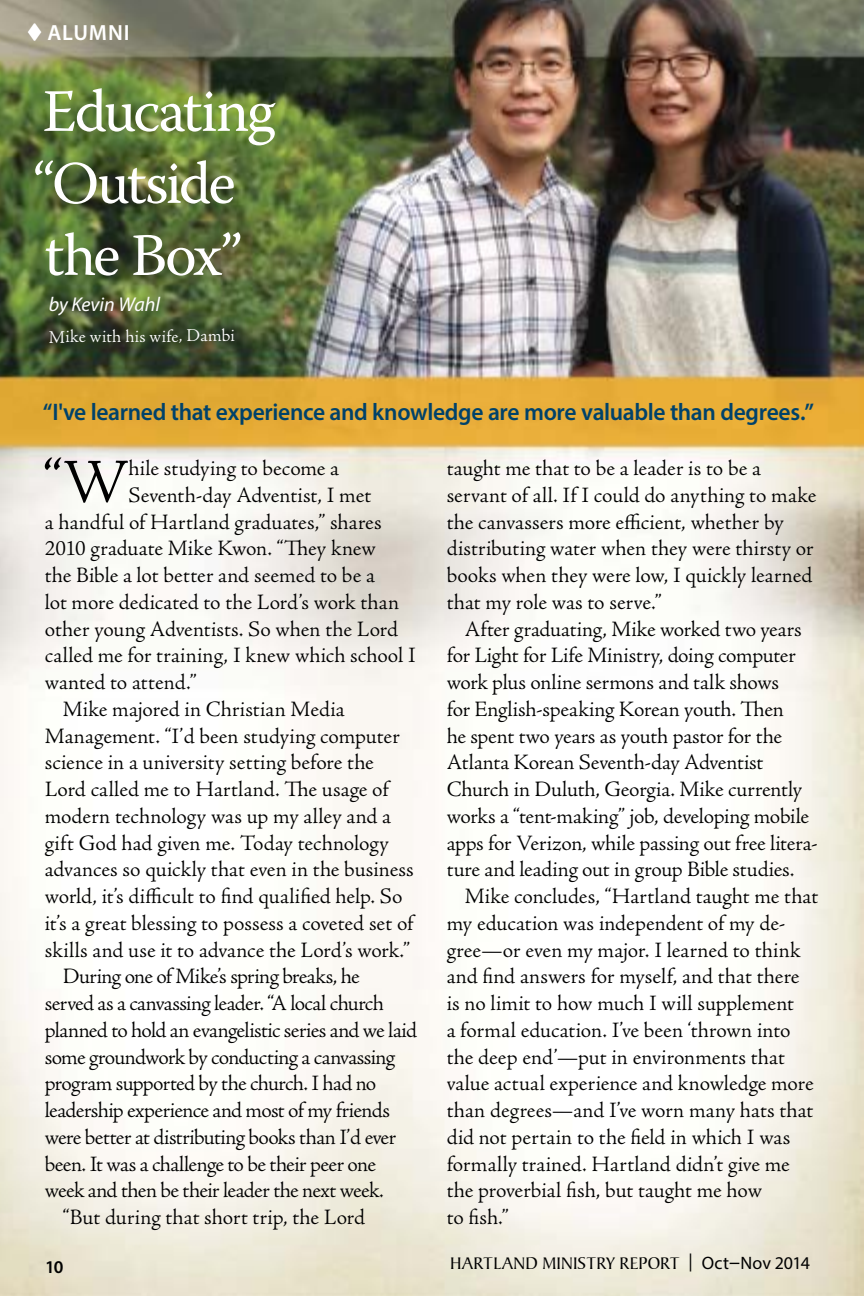
<style>
.page{position:relative;width:864px;height:1296px;background:#fff}
.page>*{position:absolute;margin:0;border:0;box-sizing:border-box;transform-origin:0 0}
.t1{font:300 62.8px "Adobe Jenson Pro";color:#000}
.t2{font:60px/72px "Warnock Pro";letter-spacing:-.04em;color:#fff}
.t3{font:600 24px "Myriad Pro";letter-spacing:-.015em;color:#00426a}
.t4{font:300 22px/26.8px "Adobe Jenson Pro";color:#000}
.t5{font:300 22px "Adobe Jenson Pro";letter-spacing:-.025em;color:#000}
.t6{font:300 22px "Adobe Jenson Pro";letter-spacing:-.03em;color:#000}
.t7{font:300 22px "Adobe Jenson Pro";letter-spacing:-.02em;color:#000}
.t8{font:600 22px "Myriad Pro";color:#fff}
.t9{font:italic 20px "Myriad Pro";letter-spacing:-.005em;color:#fff}
.t10{font:18px "Baker Signet BT";letter-spacing:.005em;color:#000}
.t11{font:300 18px "Adobe Jenson Pro";letter-spacing:.005em;color:#fff}
.t12{font:600 18px "Myriad Pro";color:#000}
.s1{font-family:"Myriad Pro"}
.s2{font-family:"Myriad Pro";font-size:22px}
</style>
<div class="page">
<img style="left:0;top:0;width:864px;height:1296px">
<hr style="left:863px;top:0;width:1px;height:63px;background:#3350a2">
<p class="t8" style="left:26px;top:18px;width:102px">▼Alumni</p>
<h2 class="t2" style="left:33px;top:74px;width:244px">Educating “Outside the Box”</h2>
<p class="t9" style="left:49px;top:292px;width:113px">by Kevin Wahl</p>
<p class="t11" style="left:49px;top:326px;width:188px">Mike with his wife, Dambi</p>
<p class="t3" style="left:43px;top:397px;width:773px">“I've learned that experience and knowledge are more valuable than degrees.”</p>
<h1 class="t1" style="left:43px;top:447px;width:87px">“W</h1>
<p class="t4" style="left:129px;top:455px;width:212px">hile studying to become a</p>
<p class="t4" style="left:447px;top:455px;width:371px">taught me that to be a leader is to be a servant of all. If I could do anything to make the canvassers more efficient, whether by distributing water when they were thirsty or books when they were low, I quickly learned that my role was to serve.”</p>
<p class="t4" style="left:447px;top:616px;width:373px;text-indent:18px">After graduating, Mike worked two years for Light for Life Ministry, doing computer work plus online sermons and talk shows<br>for English-speaking Korean youth. Then<br>he spent two years as youth pastor for the Atlanta Korean Seventh-day Adventist Church in Duluth, Georgia. Mike currently works a “tent-making” job, developing mobile apps for Verizon, while passing out free litera&shy;ture and leading out in group Bible studies.</p>
<p class="t4" style="left:447px;top:883px;width:373px;text-indent:18px">Mike concludes, “Hartland taught me that my education was independent of my de&shy;gree—or even my major. I learned to think and find answers for myself, and that there<br>is no limit to how much I will supplement<br>a formal education. I’ve been ‘thrown into the deep end’—put in environments that value actual experience and knowledge more than degrees—and I’ve worn many hats that did not pertain to the field in which I was formally trained. Hartland didn’t give me the proverbial fish, but taught me how<br>to fish.”</p>
<p class="t4" style="left:129px;top:482px;width:244px">Seventh-day Adventist, I met</p>
<p class="t4" style="left:45px;top:509px;width:338px">a handful of Hartland graduates,” shares</p>
<p class="t4" style="left:45px;top:535px;width:333px">2010 graduate Mike Kwon. “They knew</p>
<p class="t4" style="left:45px;top:562px;width:332px">the Bible a lot better and seemed to be a</p>
<p class="t4" style="left:45px;top:589px;width:356px">lot more dedicated to the Lord’s work than</p>
<p class="t4" style="left:45px;top:616px;width:355px">other young Adventists. So when the Lord</p>
<p class="t4" style="left:45px;top:642px;width:372px">called me for training, I knew which school I</p>
<p class="t4" style="left:45px;top:669px;width:153px">wanted to attend.”</p>
<p class="t4" style="left:63px;top:696px;width:283px">Mike majored in Christian Media</p>
<p class="t4" style="left:45px;top:723px;width:357px">Management. “I’d been studying computer</p>
<p class="t4" style="left:45px;top:749px;width:331px">science in a university setting before the</p>
<p class="t4" style="left:45px;top:776px;width:345px">Lord called me to Hartland. The usage of</p>
<p class="t4" style="left:45px;top:803px;width:348px">modern technology was up my alley and a</p>
<p class="t4" style="left:45px;top:830px;width:346px">gift God had given me. Today technology</p>
<p class="t4" style="left:45px;top:856px;width:370px">advances so quickly that even in the business</p>
<p class="t4" style="left:45px;top:883px;width:359px">world, it’s difficult to find qualified help. So</p>
<p class="t4" style="left:45px;top:910px;width:370px">it’s a great blessing to possess a coveted set of</p>
<p class="t4" style="left:45px;top:937px;width:367px">skills and use it to advance the Lord’s work.”</p>
<p class="t5" style="left:63px;top:964px;width:299px">During one of Mike’s spring breaks, he</p>
<p class="t5" style="left:45px;top:991px;width:341px">served as a canvassing leader. “A local church</p>
<p class="t5" style="left:45px;top:1017px;width:374px">planned to hold an evangelistic series and we laid</p>
<p class="t6" style="left:45px;top:1044px;width:352px">some groundwork by conducting a canvassing</p>
<p class="t6" style="left:45px;top:1071px;width:333px">program supported by the church. I had no</p>
<p class="t6" style="left:45px;top:1098px;width:347px">leadership experience and most of my friends</p>
<p class="t7" style="left:45px;top:1124px;width:353px">were better at distributing books than I’d ever</p>
<p class="t5" style="left:45px;top:1151px;width:333px">been. It was a challenge to be their peer one</p>
<p class="t5" style="left:45px;top:1178px;width:340px">week and then be their leader the next week.</p>
<p class="t4" style="left:63px;top:1204px;width:304px">“But during that short trip, the Lord</p>
<p class="t12" style="left:45px;top:1256px;width:20px">10</p>
<p class="t10" style="left:450px;top:1253px;width:361px">HARTLAND MINISTRY REPORT <span class="s1">| Oct</span><span class="s2">–</span><span class="s1">Nov 2014</span></p>
</div>
